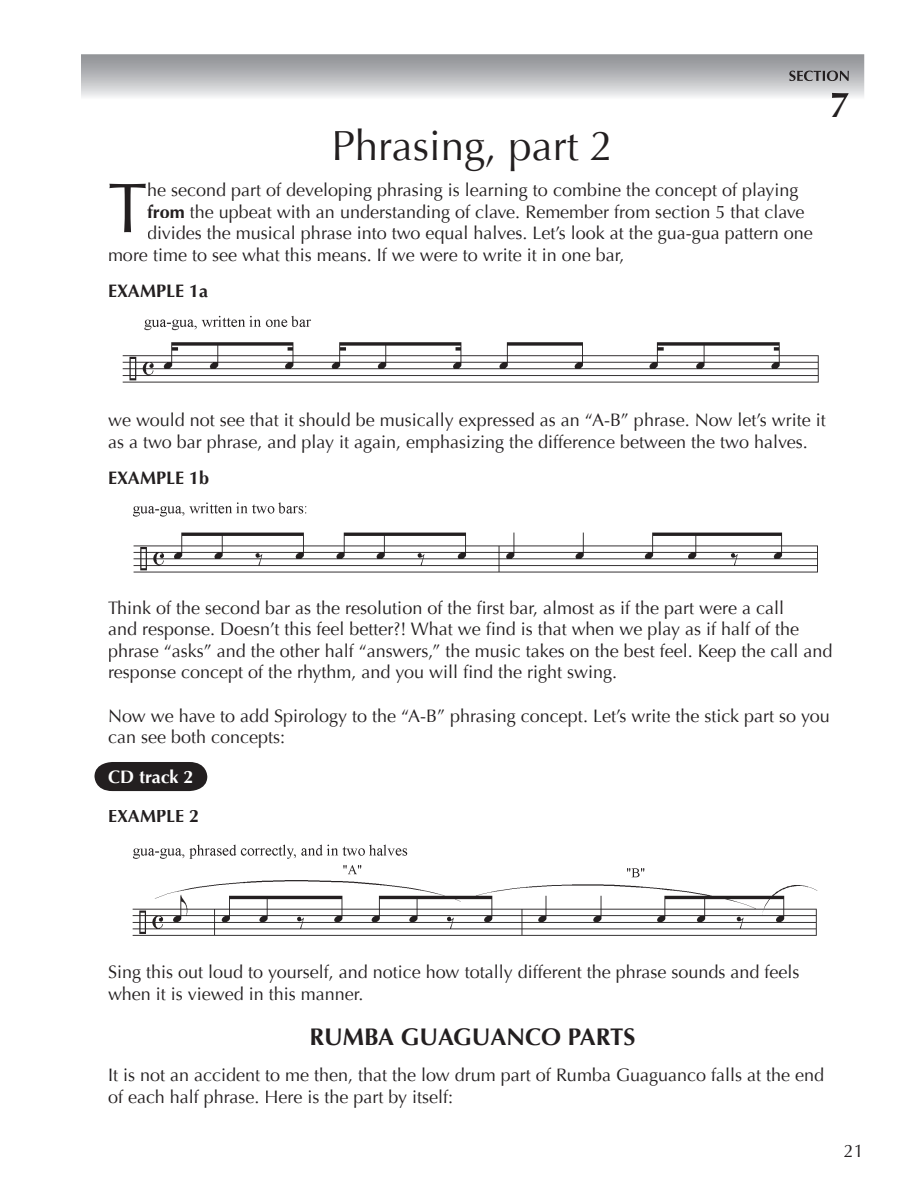
<style>
.page{position:relative;width:918px;height:1188px;background:#fff}
.page>*{position:absolute;margin:0;border:0;box-sizing:border-box;transform-origin:0 0}
.t1{font:70.65px "Optima";color:#231f20}
.t2{font:42px "Optima";color:#231f20}
.t3{font:700 36px "Optima";color:#231f20}
.t4{font:700 24px "Optima";color:#231f20}
.t5{font:18px/21.6px "Optima";color:#231f20}
.t6{font:700 18px "Optima";color:#231f20}
.t7{font:700 18px "Optima";color:#fff}
.s1{font-weight:700}
</style>
<div class="page">
<svg style="left:94px;top:762px;width:113px;height:29px;background:#312d2e"></svg>
<svg style="left:81px;top:54px;width:783px;height:44px;background:#bbbcbf"></svg>
<svg style="left:836px;top:71px;width:14px;height:10px"></svg>
<img style="left:797px;top:71px;width:39px;height:10px">
<img style="left:832px;top:93px;width:17px;height:6px">
<img style="left:122px;top:315px;width:697px;height:68px">
<img style="left:133px;top:502px;width:685px;height:71px">
<img style="left:132px;top:844px;width:686px;height:92px">
<h2 class="t2" style="left:332px;top:121px;width:283px">Phrasing, part 2</h2>
<h1 class="t1" style="left:108px;top:167px;width:41px">T</h1>
<p class="t5" style="left:147px;top:179px;width:653px">he second part of developing phrasing is learning to combine the concept of playing</p>
<p class="t5" style="left:147px;top:201px;width:659px"><span class="s1">from</span> the upbeat with an understanding of clave. Remember from section 5 that clave</p>
<p class="t5" style="left:147px;top:223px;width:667px">divides the musical phrase into two equal halves. Let’s look at the gua-gua pattern one</p>
<p class="t5" style="left:108px;top:244px;width:518px">more time to see what this means. If we were to write it in one bar,</p>
<p class="t6" style="left:108px;top:280px;width:102px">EXAMPLE 1a</p>
<h3 class="t3" style="left:830px;top:84px;width:22px">7</h3>
<p class="t5" style="left:108px;top:410px;width:719px">we would not see that it should be musically expressed as an “A-B” phrase. Now let’s write it as a two bar phrase, and play it again, emphasizing the difference between the two halves.</p>
<p class="t6" style="left:108px;top:468px;width:103px">EXAMPLE 1b</p>
<p class="t5" style="left:108px;top:597px;width:726px">Think of the second bar as the resolution of the first bar, almost as if the part were a call<br>and response. Doesn’t this feel better?! What we find is that when we play as if half of the phrase “asks” and the other half “answers,” the music takes on the best feel. Keep the call and response concept of the rhythm, and you will find the right swing.</p>
<p class="t5" style="left:108px;top:705px;width:723px">Now we have to add Spirology to the “A-B” phrasing concept. Let’s write the stick part so you can see both concepts:</p>
<p class="t7" style="left:108px;top:766px;width:87px">CD track 2</p>
<p class="t6" style="left:108px;top:806px;width:93px">EXAMPLE 2</p>
<p class="t5" style="left:108px;top:962px;width:693px">Sing this out loud to yourself, and notice how totally different the phrase sounds and feels when it is viewed in this manner.</p>
<h3 class="t4" style="left:310px;top:1023px;width:327px">RUMBA GUAGUANCO PARTS</h3>
<p class="t5" style="left:108px;top:1064px;width:718px">It is not an accident to me then, that the low drum part of Rumba Guaguanco falls at the end of each half phrase. Here is the part by itself:</p>
<p class="t5" style="left:844px;top:1140px;width:22px">21</p>
</div>
